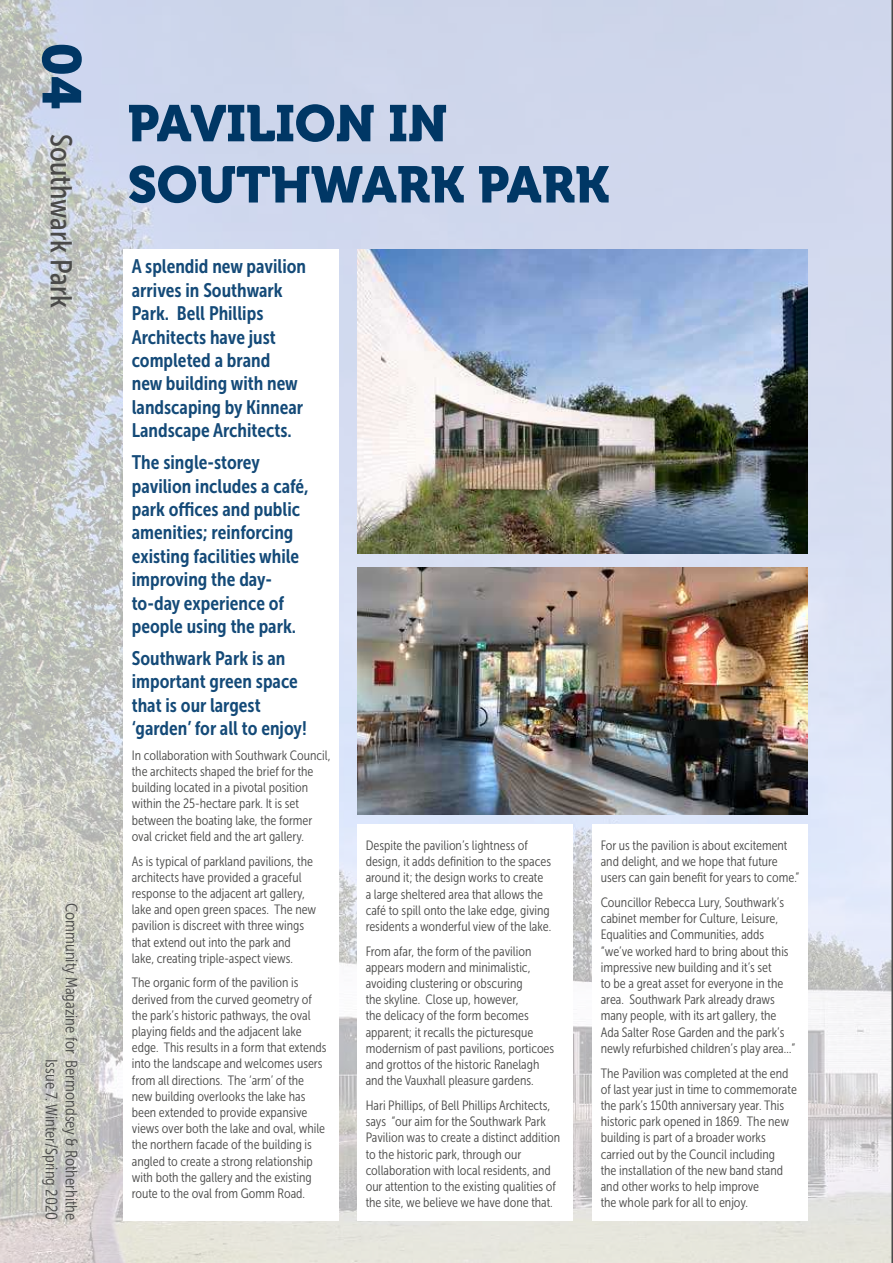
<style>
.page{position:relative;width:893px;height:1263px;background:#fff}
.page>*{position:absolute;margin:0;border:0;box-sizing:border-box;transform-origin:0 0}
.t1{font:54px "Museo 900";color:#003765}
.t2{font:51px/61.2px "Museo 900";color:#003765}
.t3{font:30px "Museo Sans Cond 500";color:#4a4a49}
.t4{font:19.5px/23.4px "Museo Sans Cond 700";color:#144a78}
.t5{font:16.5px/19.8px "Museo Sans Cond 300";color:#4a4a49;text-align:right}
.t6{font:13.5px/16.2px "Museo Sans Cond 300";color:#4a4a49}
</style>
<div class="page">
<img style="left:0;top:0;width:891px;height:1263px">
<div style="left:123px;top:249px;width:216px;height:971px;background:#fff"></div>
<div style="left:357px;top:824px;width:216px;height:396px;background:#fff"></div>
<div style="left:592px;top:824px;width:216px;height:396px;background:#fff"></div>
<img style="left:357px;top:249px;width:450px;height:305px">
<img style="left:357px;top:567px;width:450px;height:247px">
<hr style="left:891px;top:0;width:2px;height:1263px;background:#4a4a49">
<h1 class="t1" style="left:92px;top:43px;width:68px;rotate:90deg">04</h1>
<h3 class="t3" style="left:78px;top:134px;width:176px;rotate:90deg">Southwark Park</h3>
<p class="t5" style="left:81px;top:903px;width:319px;rotate:90deg">Community Magazine for Bermondsey &amp; Rotherhithe<br>Issue 7. Winter/Spring 2020</p>
<h2 class="t2" style="left:128px;top:93px;width:483px">PAVILION IN<br>SOUTHWARK PARK</h2>
<h3 class="t4" style="left:132px;top:255px;width:176px">A splendid new pavilion arrives in Southwark<br>Park. Bell Phillips<br>Architects have just completed a brand<br>new building with new landscaping by Kinnear<br>Landscape Architects.</h3>
<h3 class="t4" style="left:132px;top:451px;width:179px">The single-storey pavilion includes a café, park offices and public amenities; reinforcing existing facilities while improving the day&shy;to-day experience of people using the park.</h3>
<h3 class="t4" style="left:132px;top:646px;width:176px">Southwark Park is an important green space that is our largest ‘garden’ for all to enjoy!</h3>
<p class="t6" style="left:132px;top:747px;width:200px">In collaboration with Southwark Council, the architects shaped the brief for the building located in a pivotal position within the 25-hectare park. It is set between the boating lake, the former oval cricket field and the art gallery.</p>
<p class="t6" style="left:132px;top:853px;width:186px">As is typical of parkland pavilions, the architects have provided a graceful response to the adjacent art gallery, lake and open green spaces. The new pavilion is discreet with three wings that extend out into the park and lake, creating triple-aspect views.</p>
<p class="t6" style="left:132px;top:975px;width:196px">The organic form of the pavilion is derived from the curved geometry of the park’s historic pathways, the oval playing fields and the adjacent lake edge. This results in a form that extends into the landscape and welcomes users from all directions. The ‘arm’ of the new building overlooks the lake has been extended to provide expansive views over both the lake and oval, while the northern facade of the building is angled to create a strong relationship with both the gallery and the existing route to the oval from Gomm Road.</p>
<p class="t6" style="left:366px;top:837px;width:187px">Despite the pavilion’s lightness of design, it adds definition to the spaces around it; the design works to create a large sheltered area that allows the café to spill onto the lake edge, giving residents a wonderful view of the lake.</p>
<p class="t6" style="left:366px;top:943px;width:190px">From afar, the form of the pavilion appears modern and minimalistic, avoiding clustering or obscuring<br>the skyline. Close up, however,<br>the delicacy of the form becomes apparent; it recalls the picturesque modernism of past pavilions, porticoes and grottos of the historic Ranelagh and the Vauxhall pleasure gardens.</p>
<p class="t6" style="left:366px;top:1097px;width:196px">Hari Phillips, of Bell Phillips Architects, says “our aim for the Southwark Park Pavilion was to create a distinct addition to the historic park, through our collaboration with local residents, and our attention to the existing qualities of the site, we believe we have done that.</p>
<p class="t6" style="left:601px;top:837px;width:200px">For us the pavilion is about excitement and delight, and we hope that future users can gain benefit for years to come.”</p>
<p class="t6" style="left:601px;top:894px;width:196px">Councillor Rebecca Lury, Southwark’s cabinet member for Culture, Leisure, Equalities and Communities, adds “we’ve worked hard to bring about this impressive new building and it’s set<br>to be a great asset for everyone in the area. Southwark Park already draws many people, with its art gallery, the Ada Salter Rose Garden and the park’s newly refurbished children’s play area…”</p>
<p class="t6" style="left:601px;top:1065px;width:198px">The Pavilion was completed at the end of last year just in time to commemorate the park’s 150th anniversary year. This historic park opened in 1869. The new building is part of a broader works carried out by the Council including<br>the installation of the new band stand and other works to help improve<br>the whole park for all to enjoy.</p>
</div>
